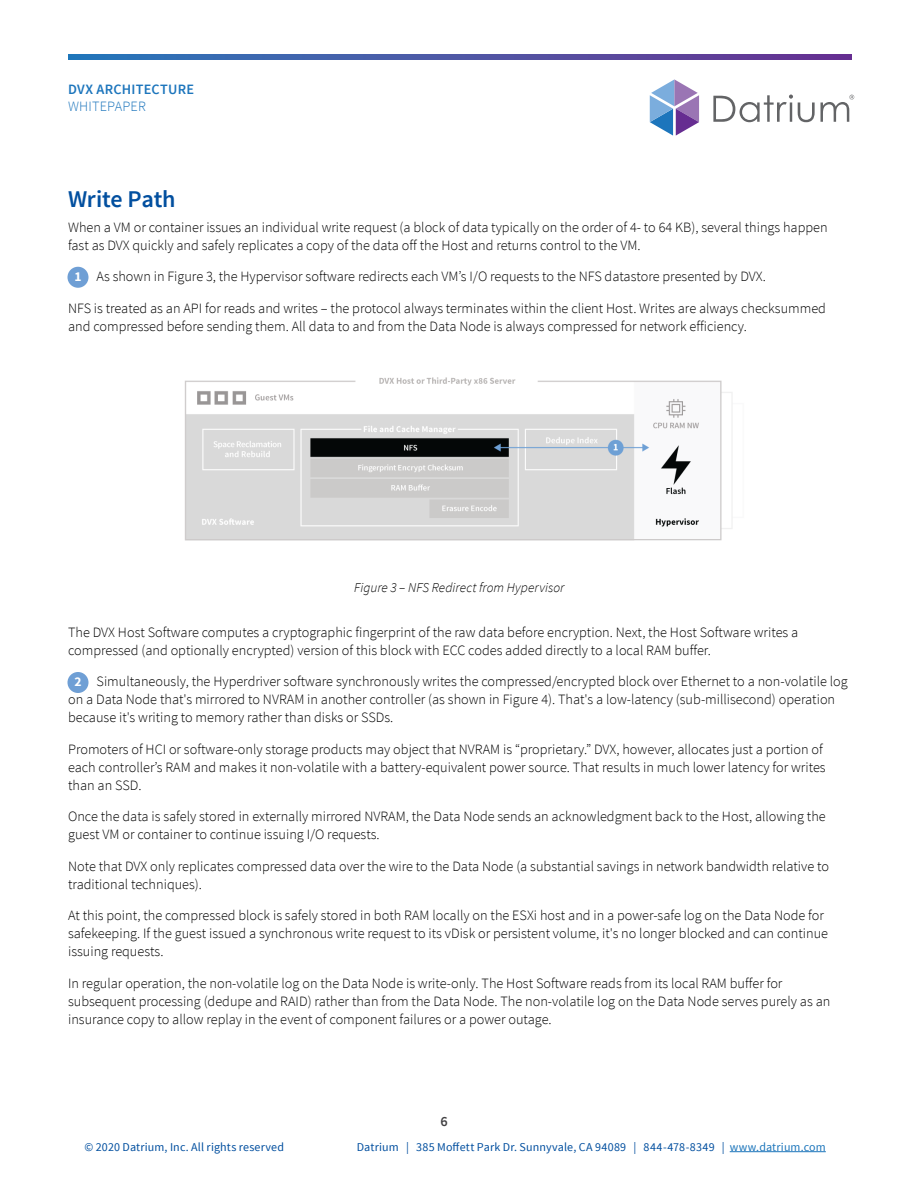
<style>
.page{position:relative;width:918px;height:1188px;background:#fff}
.page>*{position:absolute;margin:0;border:0;box-sizing:border-box;transform-origin:0 0}
.t1{font:600 24px "Source Sans Pro";letter-spacing:-.01em;color:#024f9f}
.t2{font:300 14.25px/18px "Source Sans Pro";color:#000}
.t3{font:600 14.25px "Source Sans Pro";letter-spacing:.015em;color:#1c75bc}
.t4{font:300 14.25px "Source Sans Pro";letter-spacing:.01em;color:#1c75bc}
.t5{font:600 14.25px "Source Sans Pro";color:#414042}
.t6{font:italic 300 13.5px "Source Sans Pro";letter-spacing:.005em;color:#000}
.t7{font:700 13.5px "Source Sans Pro";color:#fff}
.t8{font:12px "Source Sans Pro";letter-spacing:.015em;color:#024f9f}
.s1{color:#1d76bb}
</style>
<div class="page">
<svg style="left:650px;top:79px;width:49px;height:57px"></svg>
<svg style="left:713px;top:95px;width:102px;height:27px"></svg>
<svg style="left:821px;top:95px;width:33px;height:27px"></svg>
<svg style="left:68px;top:54px;width:783px;height:5px;background:#4b55a5"></svg>
<hr style="left:730px;top:1151px;width:96px;height:1px;background:#1d76bb">
<img style="left:185px;top:377px;width:548px;height:164px">
<div style="left:68px;top:267px;width:20px;height:21px;background:#6f9fd5;border-radius:50%"></div>
<div style="left:68px;top:672px;width:20px;height:21px;background:#6f9fd5;border-radius:50%"></div>
<p class="t3" style="left:68px;top:80px;width:128px">DVX ARCHITECTURE</p>
<p class="t4" style="left:68px;top:97px;width:79px">WHITEPAPER</p>
<h1 class="t1" style="left:68px;top:184px;width:109px">Write Path</h1>
<p class="t2" style="left:68px;top:218px;width:761px">When a VM or container issues an individual write request (a block of data typically on the order of 4- to 64 KB), several things happen fast as DVX quickly and safely replicates a copy of the data off the Host and returns control to the VM.</p>
<p class="t2" style="left:97px;top:268px;width:671px">As shown in Figure 3, the Hypervisor software redirects each VM’s I/O requests to the NFS datastore presented by DVX.</p>
<p class="t2" style="left:68px;top:299px;width:759px">NFS is treated as an API for reads and writes – the protocol always terminates within the client Host. Writes are always checksummed and compressed before sending them. All data to and from the Data Node is always compressed for network efficiency.</p>
<p class="t7" style="left:74px;top:268px;width:9px">1</p>
<p class="t6" style="left:354px;top:579px;width:212px">Figure 3 – NFS Redirect from Hypervisor</p>
<p class="t2" style="left:68px;top:623px;width:732px">The DVX Host Software computes a cryptographic fingerprint of the raw data before encryption. Next, the Host Software writes a compressed (and optionally encrypted) version of this block with ECC codes added directly to a local RAM buffer.</p>
<p class="t2" style="left:68px;top:673px;width:781px;text-indent:28px">Simultaneously, the Hyperdriver software synchronously writes the compressed/encrypted block over Ethernet to a non-volatile log on a Data Node that's mirrored to NVRAM in another controller (as shown in Figure 4). That's a low-latency (sub-millisecond) operation because it's writing to memory rather than disks or SSDs.</p>
<p class="t2" style="left:68px;top:740px;width:759px">Promoters of HCI or software-only storage products may object that NVRAM is “proprietary.” DVX, however, allocates just a portion of each controller’s RAM and makes it non-volatile with a battery-equivalent power source. That results in much lower latency for writes than an SSD.</p>
<p class="t2" style="left:68px;top:808px;width:759px">Once the data is safely stored in externally mirrored NVRAM, the Data Node sends an acknowledgment back to the Host, allowing the guest VM or container to continue issuing I/O requests.</p>
<p class="t2" style="left:68px;top:857px;width:762px">Note that DVX only replicates compressed data over the wire to the Data Node (a substantial savings in network bandwidth relative to traditional techniques).</p>
<p class="t2" style="left:68px;top:907px;width:762px">At this point, the compressed block is safely stored in both RAM locally on the ESXi host and in a power-safe log on the Data Node for safekeeping. If the guest issued a synchronous write request to its vDisk or persistent volume, it's no longer blocked and can continue issuing requests.</p>
<p class="t2" style="left:68px;top:974px;width:764px">In regular operation, the non-volatile log on the Data Node is write-only. The Host Software reads from its local RAM buffer for subsequent processing (dedupe and RAID) rather than from the Data Node. The non-volatile log on the Data Node serves purely as an insurance copy to allow replay in the event of component failures or a power outage.</p>
<p class="t7" style="left:74px;top:673px;width:9px">2</p>
<p class="t5" style="left:440px;top:1112px;width:9px">6</p>
<p class="t8" style="left:85px;top:1139px;width:201px">© 2020 Datrium, Inc. All rights reserved</p>
<p class="t8" style="left:357px;top:1139px;width:471px">Datrium | 385 Moffett Park Dr. Sunnyvale, CA 94089 | 844-478-8349 | <span class="s1">www.datrium.com</span></p>
</div>
